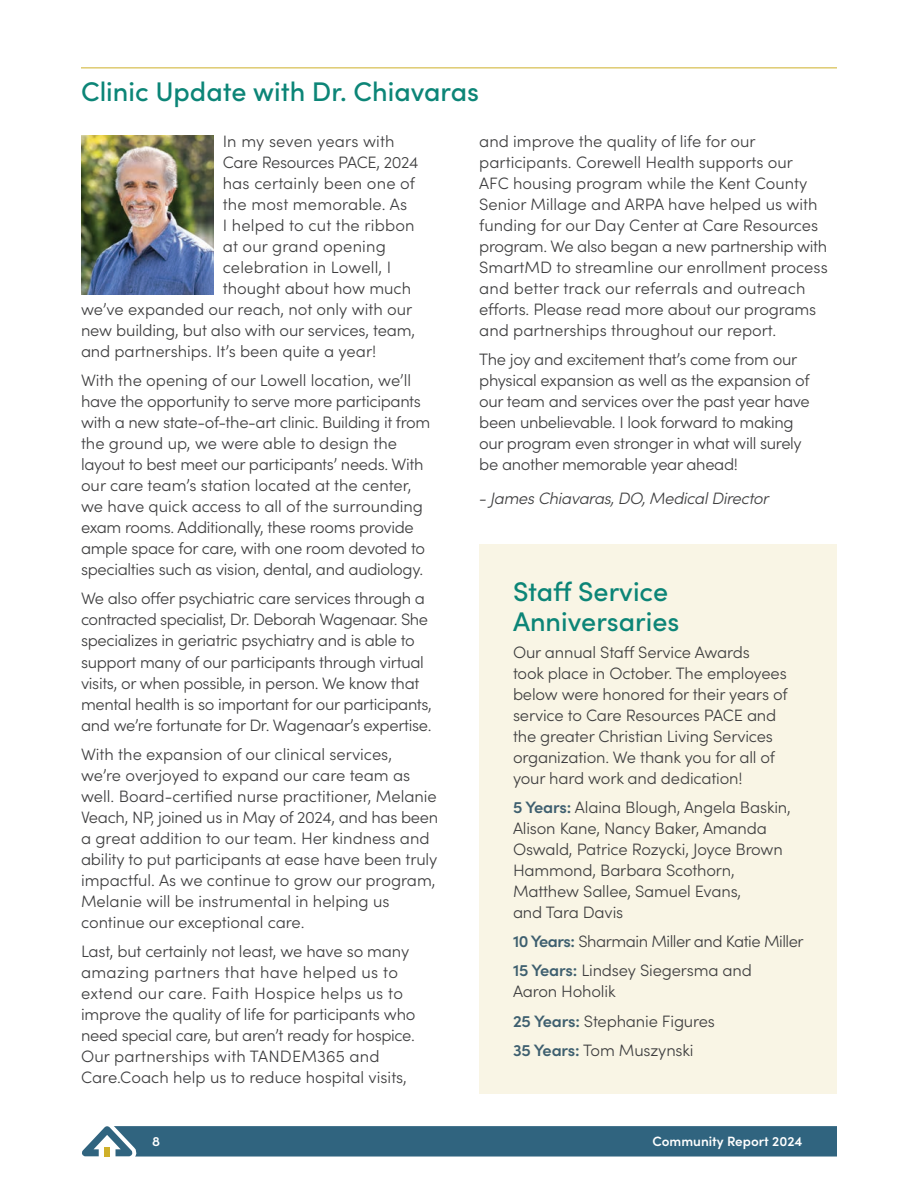
<style>
.page{position:relative;width:918px;height:1188px;background:#fff}
.page>*{position:absolute;margin:0;border:0;box-sizing:border-box;transform-origin:0 0}
.Main_Page_Header{font:500 27px/30px "Sofia Pro";color:#0c8577}
.Body{font:300 16.5px/21px "Sofia Pro";letter-spacing:-.01em;color:#3e3e3f}
.Body-2{font:300 16.5px "Sofia Pro";letter-spacing:.01em;color:#3e3e3f}
.Body-3{font:300 16.5px "Sofia Pro";letter-spacing:-.03em;color:#3e3e3f}
.Body-4{font:italic 300 16.5px "Sofia Pro";letter-spacing:-.02em;color:#3e3e3f}
.t1{font:600 13.5px "Sofia Pro";color:#fff}
.s1{font-weight:600;color:#3e5f6f}
</style>
<div class="page">
<div style="left:479px;top:544px;width:358px;height:550px;background:#f9f5e5"></div>
<img style="left:81px;top:135px;width:132px;height:160px">
<hr style="left:81px;top:68px;width:756px;height:1px;background:#cfb02a">
<svg style="left:82px;top:1126px;width:755px;height:31px;background:#3a6c85"></svg>
<div style="left:104px;top:1147px;width:6px;height:9px;background:#cfb02a"></div>
<p class="Main_Page_Header" style="left:81px;top:74px;width:400px">Clinic Update with Dr. Chiavaras</p>
<p class="Body-2" style="left:223px;top:129px;width:173px">In my seven years with</p>
<p class="Body" style="left:223px;top:151px;width:197px">Care Resources PACE, 2024</p>
<p class="Body-2" style="left:223px;top:171px;width:194px">has certainly been one of</p>
<p class="Body-2" style="left:223px;top:192px;width:186px">the most memorable. As</p>
<p class="Body-2" style="left:223px;top:213px;width:193px">I helped to cut the ribbon</p>
<p class="Body-2" style="left:223px;top:234px;width:165px">at our grand opening</p>
<p class="Body-2" style="left:223px;top:255px;width:170px">celebration in Lowell, I</p>
<p class="Body" style="left:223px;top:277px;width:190px">thought about how much</p>
<p class="Body" style="left:81px;top:298px;width:333px">we’ve expanded our reach, not only with our</p>
<p class="Body" style="left:81px;top:319px;width:336px">new building, but also with our services, team,</p>
<p class="Body" style="left:81px;top:340px;width:297px">and partnerships. It’s been quite a year!</p>
<p class="Body" style="left:81px;top:369px;width:351px">With the opening of our Lowell location, we’ll have the opportunity to serve more participants with a new state-of-the-art clinic. Building it from the ground up, we were able to design the layout to best meet our participants’ needs. With our care team’s station located at the center, we have quick access to all of the surrounding exam rooms. Additionally, these rooms provide ample space for care, with one room devoted to specialties such as vision, dental, and audiology.</p>
<p class="Body" style="left:81px;top:587px;width:353px">We also offer psychiatric care services through a contracted specialist, Dr. Deborah Wagenaar. She specializes in geriatric psychiatry and is able to support many of our participants through virtual visits, or when possible, in person. We know that mental health is so important for our participants, and we’re fortunate for Dr. Wagenaar’s expertise.</p>
<p class="Body" style="left:81px;top:743px;width:359px">With the expansion of our clinical services,<br>we’re overjoyed to expand our care team as well. Board-certified nurse practitioner, Melanie Veach, NP, joined us in May of 2024, and has been a great addition to our team. Her kindness and ability to put participants at ease have been truly impactful. As we continue to grow our program, Melanie will be instrumental in helping us continue our exceptional care.</p>
<p class="Body" style="left:81px;top:940px;width:336px">Last, but certainly not least, we have so many amazing partners that have helped us to extend our care. Faith Hospice helps us to improve the quality of life for participants who need special care, but aren’t ready for hospice.<br>Our partnerships with TANDEM365 and Care.Coach help us to reduce hospital visits,</p>
<p class="Body" style="left:479px;top:130px;width:350px">and improve the quality of life for our participants. Corewell Health supports our<br>AFC housing program while the Kent County Senior Millage and ARPA have helped us with funding for our Day Center at Care Resources program. We also began a new partnership with SmartMD to streamline our enrollment process and better track our referrals and outreach efforts. Please read more about our programs and partnerships throughout our report.</p>
<p class="Body" style="left:479px;top:348px;width:332px">The joy and excitement that’s come from our physical expansion as well as the expansion of our team and services over the past year have been unbelievable. I look forward to making our program even stronger in what will surely be another memorable year ahead!</p>
<p class="Body-4" style="left:479px;top:486px;width:292px">- James Chiavaras, DO, Medical Director</p>
<p class="Main_Page_Header" style="left:513px;top:575px;width:168px">Staff Service<br>Anniversaries</p>
<p class="Body" style="left:513px;top:640px;width:276px">Our annual Staff Service Awards<br>took place in October. The employees below were honored for their years of service to Care Resources PACE and the greater Christian Living Services organization. We thank you for all of your hard work and dedication!</p>
<p class="Body" style="left:513px;top:796px;width:279px"><span class="s1">5 Years:</span> Alaina Blough, Angela Baskin,<br>Alison Kane, Nancy Baker, Amanda<br>Oswald, Patrice Rozycki, Joyce Brown<br>Hammond, Barbara Scothorn,<br>Matthew Sallee, Samuel Evans,<br>and Tara Davis</p>
<p class="Body-3" style="left:513px;top:929px;width:292px"><span class="s1">10 Years:</span> Sharmain Miller and Katie Miller</p>
<p class="Body" style="left:513px;top:959px;width:240px"><span class="s1">15 Years:</span> Lindsey Siegersma and<br>Aaron Hoholik</p>
<p class="Body" style="left:513px;top:1010px;width:203px"><span class="s1">25 Years:</span> Stephanie Figures</p>
<p class="Body" style="left:513px;top:1039px;width:182px"><span class="s1">35 Years:</span> Tom Muszynski</p>
<p class="t1" style="left:152px;top:1131px;width:9px">8</p>
<p class="t1" style="left:652px;top:1131px;width:152px">Community Report 2024</p>
</div>
